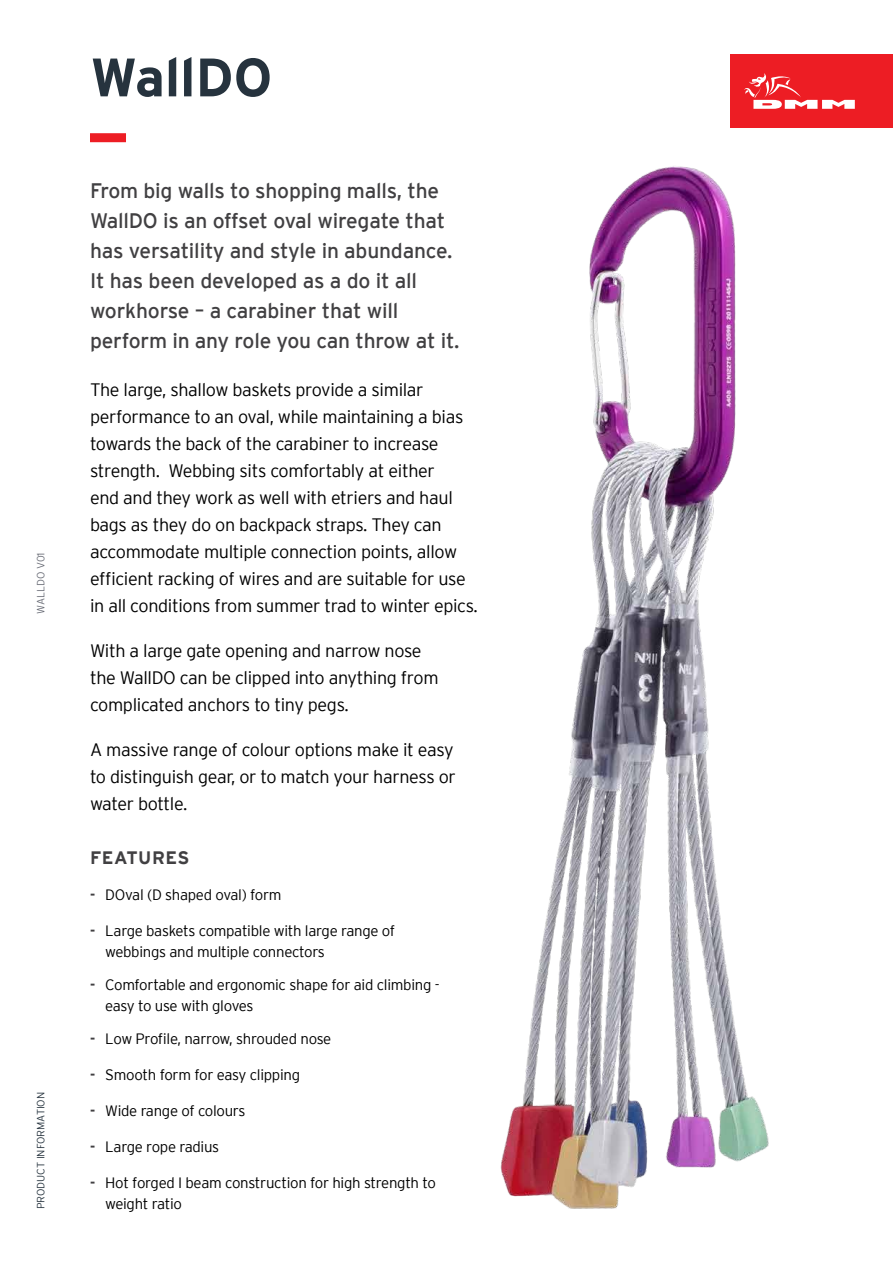
<style>
.page{position:relative;width:893px;height:1263px;background:#fff}
.page>*{position:absolute;margin:0;border:0;box-sizing:border-box;transform-origin:0 0}
.t1{font:700 54px "Interstate";color:#26333e}
.t2{font:21px/30px "Interstate";letter-spacing:-.01em;color:#414042}
.t3{font:300 18px/27px "Interstate";letter-spacing:-.02em;color:#000}
.t4{font:700 18px "Interstate";letter-spacing:.03em;color:#414042}
.t5{font:300 15px/21px "Interstate";letter-spacing:-.02em;color:#000}
.t6{font:300 10.5px "Interstate";letter-spacing:-.005em;color:#26333e}
.t7{font:300 10.5px "Interstate";letter-spacing:-.005em;color:#686b75}
.s1{font-weight:700;font-stretch:condensed;color:#414042}
</style>
<div class="page">
<div style="left:90px;top:133px;width:36px;height:9px;background:#ed1d24"></div>
<div style="left:731px;top:54px;width:162px;height:73px;background:#ed1d24"></div>
<svg style="left:744px;top:73px;width:111px;height:36px"></svg>
<img style="left:500px;top:166px;width:269px;height:1043px">
<p class="t7" style="left:35px;top:613px;width:63px;rotate:-90deg">WALLDO V01</p>
<p class="t6" style="left:35px;top:1209px;width:119px;rotate:-90deg">PRODUCT INFORMATION</p>
<h1 class="t1" style="left:90px;top:47px;width:184px">WallDO</h1>
<p class="t2" style="left:90px;top:175px;width:371px">From big walls to shopping malls, the WallDO is an offset oval wiregate that has versatility and style in abundance.<br>It has been developed as a do it all workhorse – a carabiner that will perform in any role you can throw at it.</p>
<p class="t3" style="left:90px;top:376px;width:389px">The large, shallow baskets provide a similar performance to an oval, while maintaining a bias towards the back of the carabiner to increase strength. Webbing sits comfortably at either<br>end and they work as well with etriers and haul bags as they do on backpack straps. They can accommodate multiple connection points, allow efficient racking of wires and are suitable for use in all conditions from summer trad to winter epics.</p>
<p class="t3" style="left:90px;top:637px;width:350px">With a large gate opening and narrow nose the WallDO can be clipped into anything from complicated anchors to tiny pegs.</p>
<p class="t3" style="left:90px;top:736px;width:367px">A massive range of colour options make it easy to distinguish gear, or to match your harness or water bottle.</p>
<p class="t4" style="left:90px;top:848px;width:101px">FEATURES</p>
<p class="t5" style="left:90px;top:884px;width:193px"><span class="s1">-</span> DOval (D shaped oval) form</p>
<p class="t5" style="left:105px;top:920px;width:292px;text-indent:-15px"><span class="s1">-</span> Large baskets compatible with large range of webbings and multiple connectors</p>
<p class="t5" style="left:105px;top:974px;width:336px;text-indent:-15px"><span class="s1">-</span> Comfortable and ergonomic shape for aid climbing - easy to use with gloves</p>
<p class="t5" style="left:90px;top:1028px;width:243px"><span class="s1">-</span> Low Profile, narrow, shrouded nose</p>
<p class="t5" style="left:90px;top:1064px;width:212px"><span class="s1">-</span> Smooth form for easy clipping</p>
<p class="t5" style="left:90px;top:1100px;width:157px"><span class="s1">-</span> Wide range of colours</p>
<p class="t5" style="left:90px;top:1136px;width:131px"><span class="s1">-</span> Large rope radius</p>
<p class="t5" style="left:105px;top:1172px;width:332px;text-indent:-15px"><span class="s1">-</span> Hot forged I beam construction for high strength to weight ratio</p>
</div>
